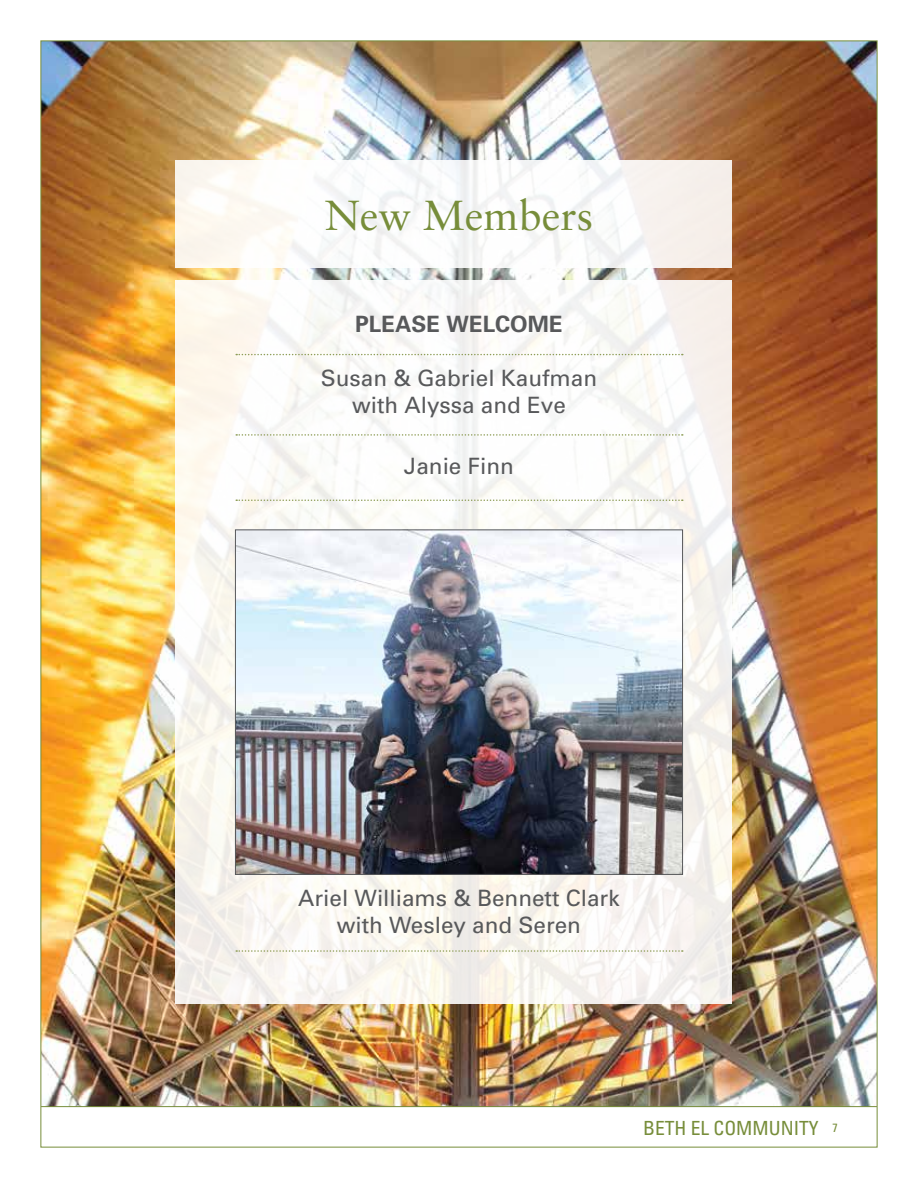
<style>
.page{position:relative;width:918px;height:1188px;background:#fff}
.page>*{position:absolute;margin:0;border:0;box-sizing:border-box;transform-origin:0 0}
.t1{font:42px "Sabon";color:#778d3a}
.t2{font:22.5px/27px "Univers";color:#58595b;text-align:center}
.t3{font:700 22.5px "Univers";color:#58595b}
.t4{font:condensed 19.5px "Univers";color:#778d3a}
.s1{font-size:12px}
</style>
<div class="page">
<img style="left:42px;top:42px;width:834px;height:1064px">
<hr style="left:41px;top:1106px;width:836px;height:1px;background:#778d3a">
<div style="left:175px;top:281px;width:557px;height:723px;background:linear-gradient(to right,#faf8f3,#f8f6f4)"></div>
<div style="left:175px;top:161px;width:557px;height:107px;background:linear-gradient(to right,#fdfcf9,#f6f4f3)"></div>
<svg style="left:236px;top:354px;width:447px;height:1px"></svg>
<svg style="left:236px;top:434px;width:447px;height:2px"></svg>
<svg style="left:236px;top:500px;width:447px;height:1px"></svg>
<svg style="left:236px;top:950px;width:447px;height:2px"></svg>
<img style="left:237px;top:532px;width:444px;height:341px">
<div style="left:235px;top:530px;width:448px;height:345px;border:1px solid #58595b"></div>
<h1 class="t1" style="left:325px;top:190px;width:270px">New Members</h1>
<p class="t3" style="left:355px;top:310px;width:209px">PLEASE WELCOME</p>
<p class="t2" style="left:321px;top:364px;width:278px">Susan &amp; Gabriel Kaufman with Alyssa and Eve</p>
<p class="t2" style="left:404px;top:452px;width:112px">Janie Finn</p>
<p class="t2" style="left:298px;top:884px;width:323px">Ariel Williams &amp; Bennett Clark with Wesley and Seren</p>
<p class="t4" style="left:643px;top:1116px;width:196px">BETH EL COMMUNITY <span class="s1">7</span></p>
</div>
